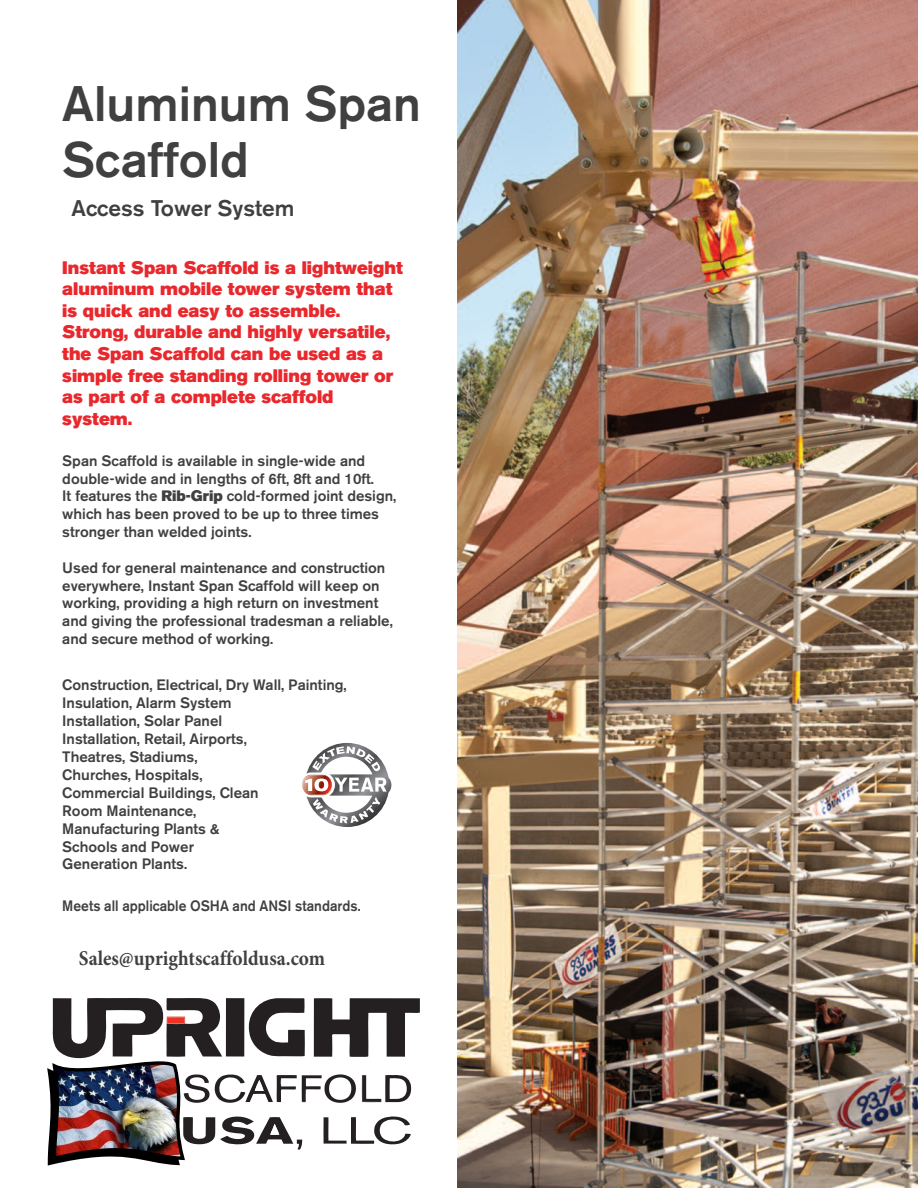
<style>
.page{position:relative;width:918px;height:1188px;background:#fff}
.page>*{position:absolute;margin:0;border:0;box-sizing:border-box;transform-origin:0 0}
.t1{font:500 49.5px/56.1px "Akzidenz Grotesk BE";color:#404040}
.t2{font:500 22.5px "Akzidenz Grotesk BE";color:#404040}
.t3{font:700 21px "Minion Pro";color:#404040;scale:.92 1}
.t4{font:18px/21.6px "Akzidenz Grotesk BE Super";color:#e9282d}
.t5{font:500 15px/17.9px "Akzidenz Grotesk BE";color:#404040}
.t6{font:500 15px "Akzidenz Grotesk BE";color:#404040;scale:.92 1}
.s1{font-family:"Akzidenz Grotesk BE Super";font-weight:400}
</style>
<div class="page">
<img style="left:458px;top:0;width:460px;height:1188px">
<svg style="left:301px;top:742px;width:91px;height:85px"></svg>
<svg style="left:47px;top:998px;width:373px;height:168px"></svg>
<h1 class="t1" style="left:62px;top:80px;width:360px">Aluminum Span<br>Scaffold</h1>
<h2 class="t2" style="left:71px;top:200px;width:225px">Access Tower System</h2>
<p class="t4" style="left:62px;top:258px;width:342px">Instant Span Scaffold is a lightweight aluminum mobile tower system that is quick and easy to assemble.<br>Strong, durable and highly versatile, the Span Scaffold can be used as a simple free standing rolling tower or as part of a complete scaffold system.</p>
<p class="t5" style="left:62px;top:453px;width:336px">Span Scaffold is available in single-wide and double-wide and in lengths of 6ft, 8ft and 10ft.<br>It features the <span class="s1">Rib-Grip</span> cold-formed joint design, which has been proved to be up to three times stronger than welded joints.</p>
<p class="t5" style="left:62px;top:560px;width:332px">Used for general maintenance and construction everywhere, Instant Span Scaffold will keep on working, providing a high return on investment and giving the professional tradesman a reliable, and secure method of working.</p>
<p class="t5" style="left:62px;top:677px;width:286px">Construction, Electrical, Dry Wall, Painting,<br>Insulation, Alarm System<br>Installation, Solar Panel<br>Installation, Retail, Airports,<br>Theatres, Stadiums,<br>Churches, Hospitals,<br>Commercial Buildings, Clean<br>Room Maintenance,<br>Manufacturing Plants &amp;<br>Schools and Power<br>Generation Plants.</p>
<p class="t6" style="left:62px;top:901px;width:326px">Meets all applicable OSHA and ANSI standards.</p>
<h3 class="t3" style="left:79px;top:943px;width:269px">Sales@uprightscaffoldusa.com</h3>
</div>
